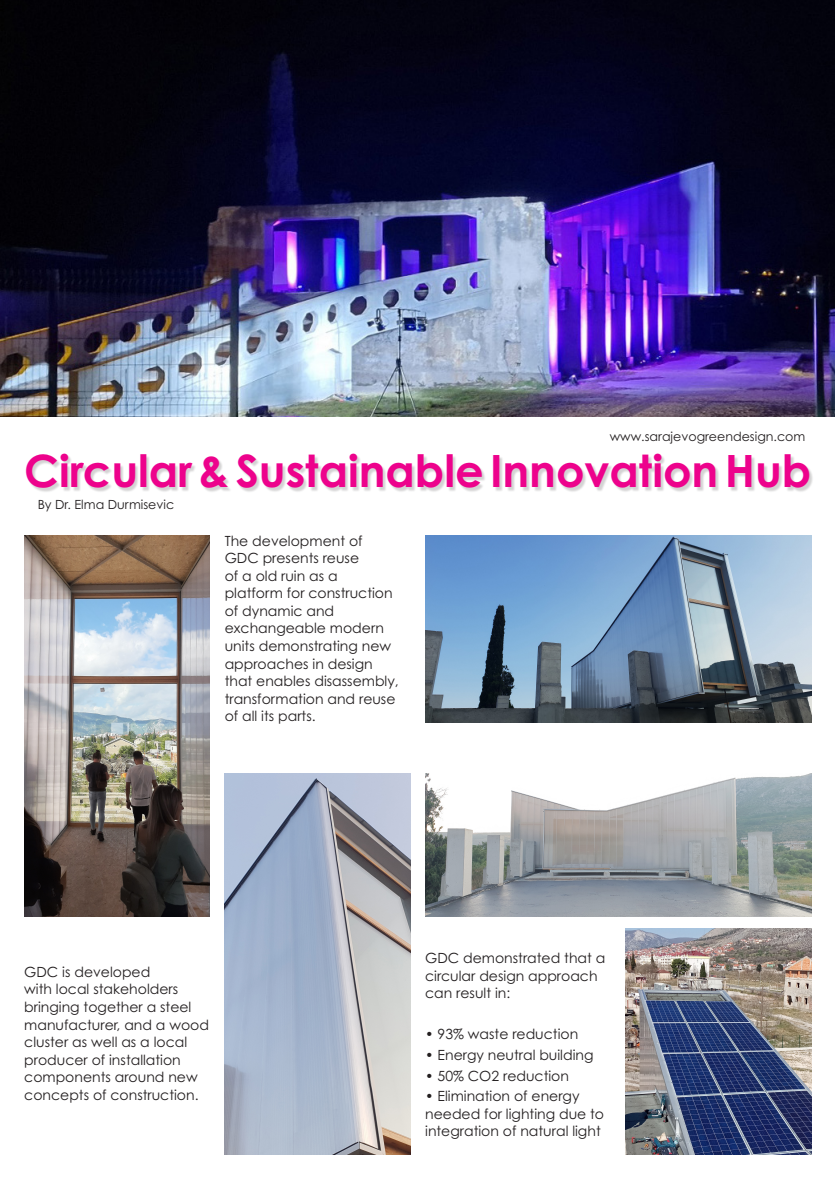
<style>
.page{position:relative;width:835px;height:1179px;background:#fff}
.page>*{position:absolute;margin:0;border:0;box-sizing:border-box;transform-origin:0 0}
.t1{font:700 44.55px "Century Gothic Pro";color:#ed028c}
.t2{font:14.04px/17.5px "Century Gothic Pro";color:#231f20}
.t3{font:12.63px "Century Gothic Pro";color:#231f20}
</style>
<div class="page">
<img style="left:0;top:0;width:834px;height:416px">
<div style="left:27px;top:454px;width:786px;height:38px;background:#231f20;opacity:.2"></div>
<img style="left:24px;top:535px;width:186px;height:382px">
<img style="left:225px;top:773px;width:185px;height:382px">
<img style="left:625px;top:928px;width:186px;height:227px">
<img style="left:425px;top:535px;width:386px;height:188px">
<img style="left:425px;top:773px;width:386px;height:144px">
<p class="t3" style="left:609px;top:428px;width:197px">www.sarajevogreendesign.com</p>
<h1 class="t1" style="left:24px;top:443px;width:788px">Circular &amp; Sustainable Innovation Hub</h1>
<p class="t3" style="left:38px;top:497px;width:138px">By Dr. Elma Durmisevic</p>
<p class="t2" style="left:225px;top:532px;width:175px">The development of<br>GDC presents reuse<br>of a old ruin as a platform for construction of dynamic and exchangeable modern units demonstrating new approaches in design that enables disassembly, transformation and reuse of all its parts.</p>
<p class="t2" style="left:24px;top:963px;width:186px">GDC is developed<br>with local stakeholders bringing together a steel manufacturer, and a wood cluster as well as a local producer of installation components around new concepts of construction.</p>
<p class="t2" style="left:425px;top:949px;width:182px">GDC demonstrated that a circular design approach can result in:</p>
<p class="t2" style="left:425px;top:1025px;width:154px">• 93% waste reduction</p>
<p class="t2" style="left:425px;top:1046px;width:170px">• Energy neutral building</p>
<p class="t2" style="left:425px;top:1066px;width:145px">• 50% CO2 reduction</p>
<p class="t2" style="left:425px;top:1087px;width:180px">• Elimination of energy needed for lighting due to integration of natural light</p>
</div>
